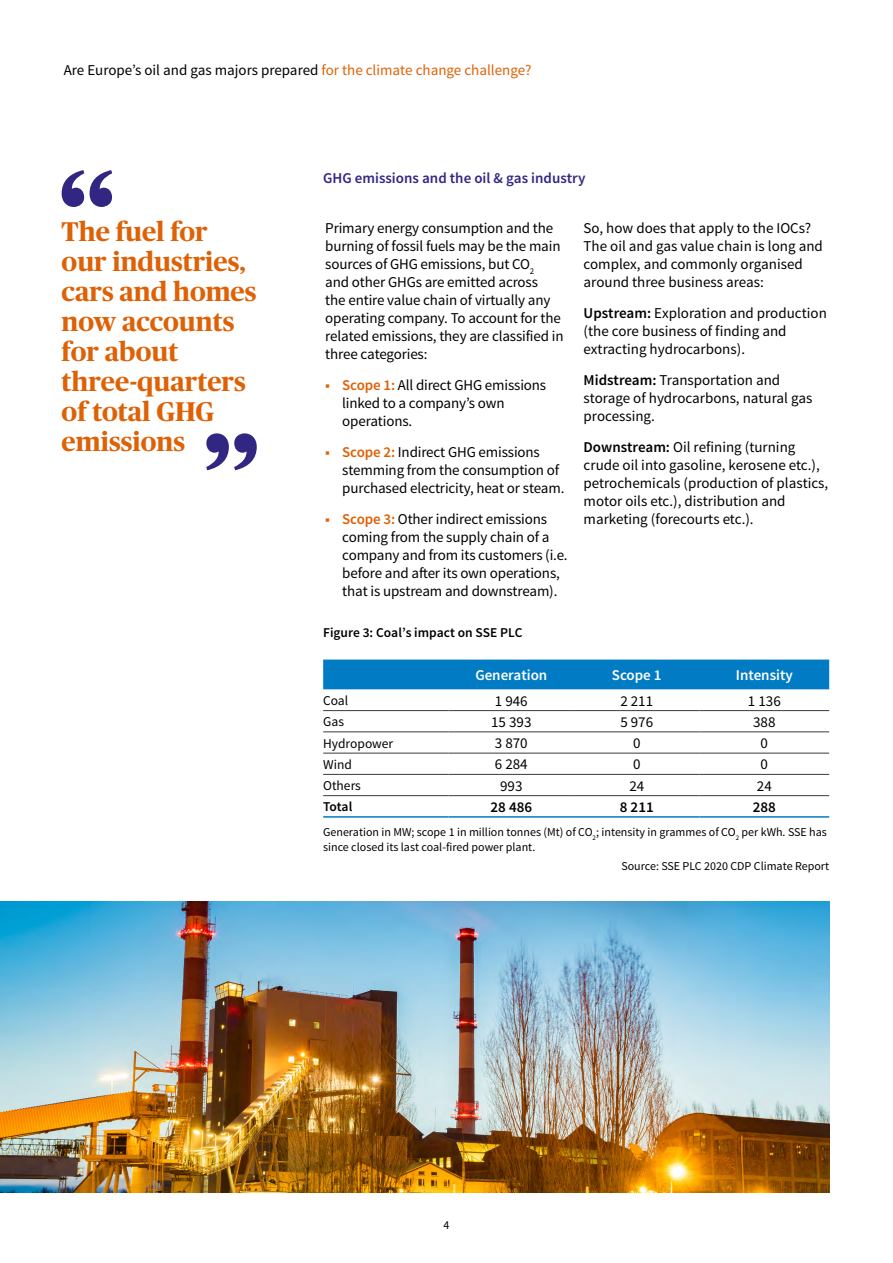
<style>
.page{position:relative;width:893px;height:1263px;background:#fff}
.page>*{position:absolute;margin:0;border:0;box-sizing:border-box;transform-origin:0 0}
.t1{font:700 27px/30px "Publico Headline";color:#de6106}
.t2{font:15px/18px "Source Sans Pro";letter-spacing:-.01em;color:#000}
.t3{font:600 15px "Source Sans Pro";color:#312783}
.t4{font:600 15px "Source Sans Pro";color:#fff}
.t5{font:600 15px "Source Sans Pro";color:#000}
.t6{font:600 13.5px "Source Sans Pro";color:#000}
.t7{font:13.5px "Source Sans Pro";color:#000}
.t8{font:12px/14.4px "Source Sans Pro";color:#000}
.s1{color:#de6106}
.s2{font-weight:600;color:#de6106}
.s3{font-weight:600}
</style>
<div class="page">
<div style="left:323px;top:659px;width:506px;height:30px;background:#007bc4"></div>
<hr style="left:323px;top:816px;width:126px;height:2px;background:#007bc4">
<hr style="left:449px;top:816px;width:125px;height:2px;background:#007bc4">
<hr style="left:574px;top:816px;width:125px;height:2px;background:#007bc4">
<hr style="left:699px;top:816px;width:130px;height:2px;background:#007bc4">
<hr style="left:323px;top:710px;width:126px;height:1px;background:#373c3c">
<hr style="left:449px;top:710px;width:125px;height:1px;background:#373c3c">
<hr style="left:574px;top:710px;width:125px;height:1px;background:#373c3c">
<hr style="left:699px;top:710px;width:130px;height:1px;background:#373c3c">
<hr style="left:323px;top:731px;width:126px;height:1px;background:#373c3c">
<hr style="left:449px;top:731px;width:125px;height:1px;background:#373c3c">
<hr style="left:574px;top:731px;width:125px;height:1px;background:#373c3c">
<hr style="left:699px;top:731px;width:130px;height:1px;background:#373c3c">
<hr style="left:323px;top:753px;width:126px;height:1px;background:#373c3c">
<hr style="left:449px;top:753px;width:125px;height:1px;background:#373c3c">
<hr style="left:574px;top:753px;width:125px;height:1px;background:#373c3c">
<hr style="left:699px;top:753px;width:130px;height:1px;background:#373c3c">
<hr style="left:323px;top:774px;width:126px;height:1px;background:#373c3c">
<hr style="left:449px;top:774px;width:125px;height:1px;background:#373c3c">
<hr style="left:574px;top:774px;width:125px;height:1px;background:#373c3c">
<hr style="left:699px;top:774px;width:130px;height:1px;background:#373c3c">
<hr style="left:323px;top:795px;width:126px;height:1px;background:#373c3c">
<hr style="left:449px;top:795px;width:125px;height:1px;background:#373c3c">
<hr style="left:574px;top:795px;width:125px;height:1px;background:#373c3c">
<hr style="left:699px;top:795px;width:130px;height:1px;background:#373c3c">
<svg style="left:62px;top:170px;width:50px;height:37px"></svg>
<svg style="left:206px;top:433px;width:51px;height:37px"></svg>
<img style="left:0;top:901px;width:829px;height:292px">
<p class="t2" style="left:64px;top:61px;width:469px">Are Europe’s oil and gas majors prepared <span class="s1">for the climate change challenge?</span></p>
<h1 class="t1" style="left:62px;top:215px;width:196px">The fuel for our industries, cars and homes now accounts for about three-quarters of total GHG emissions</h1>
<p class="t3" style="left:323px;top:169px;width:264px">GHG emissions and the oil &amp; gas industry</p>
<p class="t2" style="left:325px;top:220px;width:240px">Primary energy consumption and the burning of fossil fuels may be the main sources of GHG emissions, but CO<sub>2<br></sub>and other GHGs are emitted across<br>the entire value chain of virtually any operating company. To account for the related emissions, they are classified in three categories:</p>
<p class="t2" style="left:342px;top:376px;width:205px;text-indent:-17px"><span class="s2">■ Scope 1:</span> All direct GHG emissions linked to a company’s own operations.</p>
<p class="t2" style="left:342px;top:443px;width:224px;text-indent:-17px"><span class="s2">■ Scope 2:</span> Indirect GHG emissions stemming from the consumption of purchased electricity, heat or steam.</p>
<p class="t2" style="left:342px;top:510px;width:227px;text-indent:-17px"><span class="s2">■ Scope 3:</span> Other indirect emissions coming from the supply chain of a company and from its customers (i.e. before and after its own operations, that is upstream and downstream).</p>
<p class="t2" style="left:584px;top:220px;width:241px">So, how does that apply to the IOCs?<br>The oil and gas value chain is long and complex, and commonly organised around three business areas:</p>
<p class="t2" style="left:584px;top:304px;width:245px"><span class="s3">Upstream:</span> Exploration and production (the core business of finding and extracting hydrocarbons).</p>
<p class="t2" style="left:584px;top:371px;width:230px"><span class="s3">Midstream:</span> Transportation and storage of hydrocarbons, natural gas processing.</p>
<p class="t2" style="left:584px;top:438px;width:246px"><span class="s3">Downstream:</span> Oil refining (turning crude oil into gasoline, kerosene etc.), petrochemicals (production of plastics, motor oils etc.), distribution and marketing (forecourts etc.).</p>
<p class="t6" style="left:323px;top:624px;width:201px">Figure 3: Coal’s impact on SSE PLC</p>
<p class="t4" style="left:475px;top:666px;width:73px">Generation</p>
<p class="t4" style="left:612px;top:666px;width:51px">Scope 1</p>
<p class="t4" style="left:736px;top:666px;width:59px">Intensity</p>
<p class="t7" style="left:323px;top:692px;width:27px">Coal</p>
<p class="t2" style="left:495px;top:692px;width:34px">1 946</p>
<p class="t2" style="left:620px;top:692px;width:34px">2 211</p>
<p class="t2" style="left:748px;top:692px;width:34px">1 136</p>
<p class="t7" style="left:323px;top:713px;width:22px">Gas</p>
<p class="t2" style="left:491px;top:713px;width:42px">15 393</p>
<p class="t2" style="left:620px;top:713px;width:34px">5 976</p>
<p class="t2" style="left:753px;top:713px;width:24px">388</p>
<p class="t7" style="left:323px;top:735px;width:72px">Hydropower</p>
<p class="t2" style="left:495px;top:734px;width:34px">3 870</p>
<p class="t2" style="left:633px;top:734px;width:9px">0</p>
<p class="t2" style="left:761px;top:734px;width:9px">0</p>
<p class="t7" style="left:323px;top:756px;width:30px">Wind</p>
<p class="t2" style="left:495px;top:756px;width:34px">6 284</p>
<p class="t2" style="left:633px;top:756px;width:9px">0</p>
<p class="t2" style="left:761px;top:756px;width:9px">0</p>
<p class="t7" style="left:323px;top:777px;width:39px">Others</p>
<p class="t2" style="left:500px;top:777px;width:24px">993</p>
<p class="t2" style="left:629px;top:777px;width:16px">24</p>
<p class="t2" style="left:757px;top:777px;width:16px">24</p>
<p class="t6" style="left:323px;top:798px;width:31px">Total</p>
<p class="t5" style="left:491px;top:797px;width:43px">28 486</p>
<p class="t5" style="left:620px;top:797px;width:35px">8 211</p>
<p class="t5" style="left:753px;top:797px;width:25px">288</p>
<p class="t8" style="left:323px;top:825px;width:505px">Generation in MW; scope 1 in million tonnes (Mt) of CO<sub>2</sub>; intensity in grammes of CO<sub>2</sub> per kWh. SSE has since closed its last coal-fired power plant.</p>
<p class="t8" style="left:621px;top:858px;width:209px">Source: SSE PLC 2020 CDP Climate Report</p>
<p class="t8" style="left:443px;top:1218px;width:7px">4</p>
</div>
